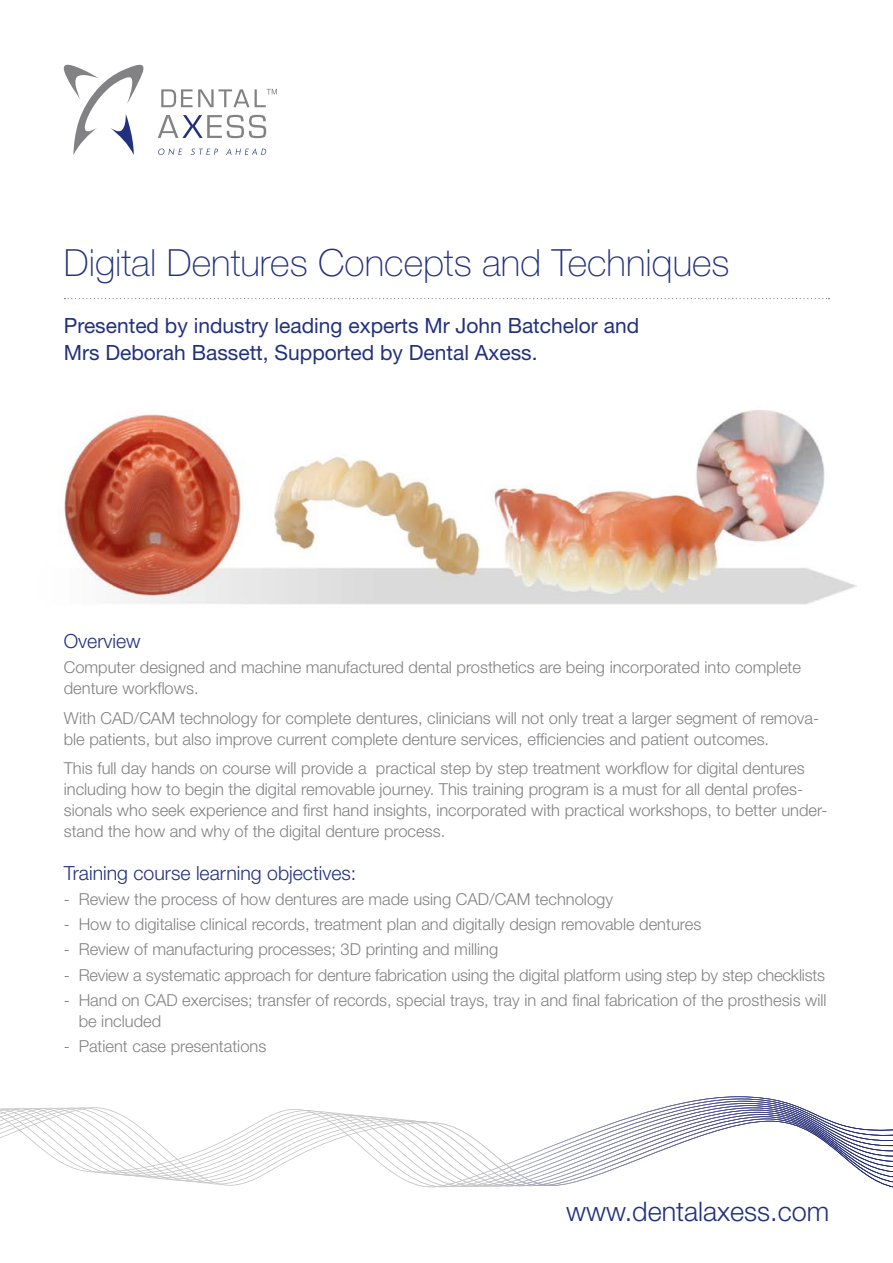
<style>
.page{position:relative;width:893px;height:1263px;background:#fff}
.page>*{position:absolute;margin:0;border:0;box-sizing:border-box;transform-origin:0 0}
.t1{font:100 37.5px "Helvetica Neue";color:#22317f}
.t2{font:300 27px "Helvetica Neue";color:#22317f}
.t3{font:21px/27px "Helvetica Neue";color:#22317f}
.t4{font:300 19.5px "Helvetica Neue";color:#22317f}
.t5{font:300 16.5px/21px "Helvetica Neue";color:#828184}
</style>
<div class="page">
<img style="left:64px;top:410px;width:793px;height:195px">
<svg style="left:64px;top:64px;width:80px;height:91px"></svg>
<svg style="left:158px;top:115px;width:108px;height:23px"></svg>
<svg style="left:158px;top:149px;width:24px;height:6px"></svg>
<svg style="left:191px;top:149px;width:27px;height:6px"></svg>
<svg style="left:226px;top:148px;width:40px;height:7px"></svg>
<svg style="left:161px;top:89px;width:116px;height:18px"></svg>
<svg style="left:64px;top:298px;width:766px;height:1px"></svg>
<svg style="left:0;top:1096px;width:893px;height:91px"></svg>
<h1 class="t1" style="left:64px;top:241px;width:667px">Digital Dentures Concepts and Techniques</h1>
<p class="t3" style="left:64px;top:312px;width:577px">Presented by industry leading experts Mr John Batchelor and<br>Mrs Deborah Bassett, Supported by Dental Axess.</p>
<p class="t4" style="left:64px;top:629px;width:78px">Overview</p>
<p class="t5" style="left:64px;top:657px;width:739px">Computer designed and machine manufactured dental prosthetics are being incorporated into complete denture workflows.</p>
<p class="t5" style="left:64px;top:707px;width:757px">With CAD/CAM technology for complete dentures, clinicians will not only treat a larger segment of remova&shy;ble patients, but also improve current complete denture services, efficiencies and patient outcomes.</p>
<p class="t5" style="left:64px;top:758px;width:765px">This full day hands on course will provide a practical step by step treatment workflow for digital dentures including how to begin the digital removable journey. This training program is a must for all dental profes&shy;sionals who seek experience and first hand insights, incorporated with practical workshops, to better under&shy;stand the how and why of the digital denture process.</p>
<p class="t4" style="left:64px;top:861px;width:294px">Training course learning objectives:</p>
<p class="t5" style="left:64px;top:888px;width:551px">- Review the process of how dentures are made using CAD/CAM technology</p>
<p class="t5" style="left:64px;top:913px;width:639px">- How to digitalise clinical records, treatment plan and digitally design removable dentures</p>
<p class="t5" style="left:64px;top:939px;width:436px">- Review of manufacturing processes; 3D printing and milling</p>
<p class="t5" style="left:64px;top:964px;width:763px">- Review a systematic approach for denture fabrication using the digital platform using step by step checklists</p>
<p class="t5" style="left:79px;top:989px;width:749px;text-indent:-15px">- Hand on CAD exercises; transfer of records, special trays, tray in and final fabrication of the prosthesis will be included</p>
<p class="t5" style="left:64px;top:1035px;width:204px">- Patient case presentations</p>
<h2 class="t2" style="left:566px;top:1195px;width:265px">www.dentalaxess.com</h2>
</div>
